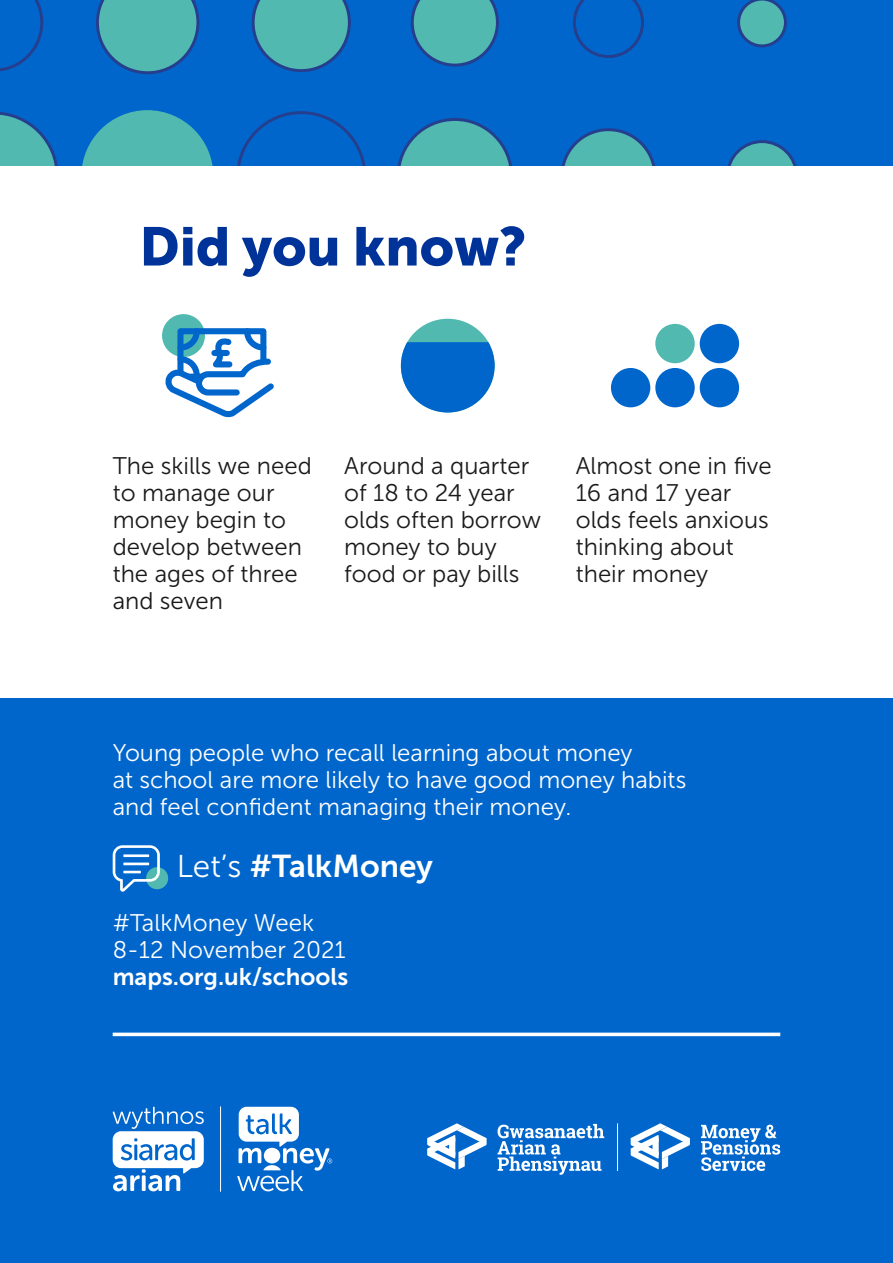
<style>
.page{position:relative;width:893px;height:1263px;background:#fff}
.page>*{position:absolute;margin:0;border:0;box-sizing:border-box;transform-origin:0 0}
.t1{font:54px "Museo Sans 900";color:#039}
.t2{font:31.5px "Museo Sans 700";color:#fff}
.t3{font:24px/27px "Museo Sans 300";color:#1a1a1a}
.t4{font:24px/27px "Museo Sans 300";color:#fff}
.t5{font:24px "Museo Sans 700";color:#fff}
.s1{font-family:"Museo Sans 300"}
</style>
<div class="page">
<div style="left:0;top:699px;width:893px;height:564px;background:#06c"></div>
<div style="left:146px;top:867px;width:22px;height:22px;background:#51b9af;border-radius:50%"></div>
<svg style="left:113px;top:845px;width:47px;height:47px"></svg>
<svg style="left:0;top:0;width:893px;height:165px;background:#1276c3"></svg>
<div style="left:401px;top:319px;width:94px;height:93px;background:#51b9af;border-radius:50%"></div>
<svg style="left:401px;top:342px;width:94px;height:70px;background:#267dd3"></svg>
<div style="left:611px;top:368px;width:39px;height:39px;background:#06c;border-radius:50%"></div>
<div style="left:655px;top:368px;width:40px;height:39px;background:#06c;border-radius:50%"></div>
<div style="left:655px;top:324px;width:40px;height:39px;background:#51b9af;border-radius:50%"></div>
<div style="left:700px;top:368px;width:39px;height:39px;background:#06c;border-radius:50%"></div>
<div style="left:700px;top:324px;width:39px;height:39px;background:#06c;border-radius:50%"></div>
<div style="left:162px;top:314px;width:43px;height:43px;background:#51b9af;border-radius:50%"></div>
<svg style="left:162px;top:325px;width:112px;height:93px"></svg>
<svg style="left:113px;top:1032px;width:667px;height:4px;background:#d7e7f7"></svg>
<svg style="left:497px;top:1124px;width:107px;height:51px"></svg>
<svg style="left:427px;top:1123px;width:59px;height:46px"></svg>
<svg style="left:701px;top:1125px;width:79px;height:46px"></svg>
<svg style="left:631px;top:1123px;width:59px;height:46px"></svg>
<hr style="left:617px;top:1123px;width:1px;height:48px;background:#fff">
<svg style="left:237px;top:1107px;width:95px;height:84px"></svg>
<svg style="left:113px;top:1107px;width:91px;height:84px"></svg>
<hr style="left:220px;top:1107px;width:1px;height:84px;background:#fff">
<h1 class="t1" style="left:139px;top:216px;width:389px">Did you know?</h1>
<p class="t3" style="left:113px;top:453px;width:201px">The skills we need to manage our money begin to develop between the ages of three and seven</p>
<p class="t3" style="left:344px;top:453px;width:198px">Around a quarter of 18 to 24 year olds often borrow money to buy food or pay bills</p>
<p class="t3" style="left:576px;top:453px;width:198px">Almost one in five<br>16 and 17 year olds feels anxious thinking about their money</p>
<p class="t4" style="left:113px;top:740px;width:575px">Young people who recall learning about money<br>at school are more likely to have good money habits and feel confident managing their money.</p>
<h2 class="t2" style="left:177px;top:848px;width:258px"><span class="s1">Let’s</span> #TalkMoney</h2>
<p class="t4" style="left:113px;top:909px;width:235px">#TalkMoney Week<br>8-12 November 2021</p>
<p class="t5" style="left:113px;top:963px;width:237px">maps.org.uk/schools</p>
</div>
